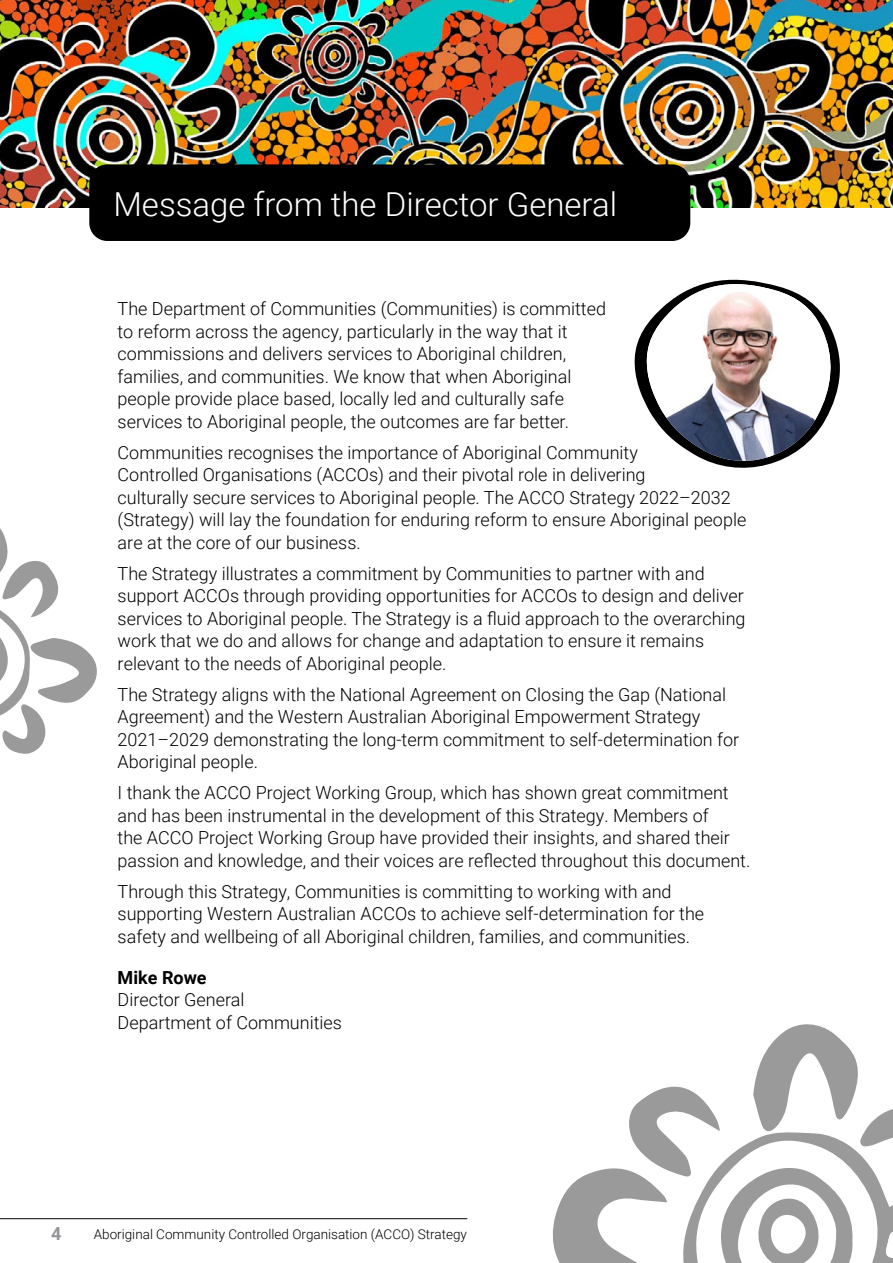
<style>
.page{position:relative;width:893px;height:1263px;background:#fff}
.page>*{position:absolute;margin:0;border:0;box-sizing:border-box;transform-origin:0 0}
.t1{font:300 33px "Roboto";color:#fff}
.t2{font:300 18px/22.5px "Roboto";color:#000}
.t3{font:700 18px "Roboto";color:#000}
.t4{font:700 18px "Roboto";color:#939598}
.t5{font:300 13.5px "Roboto";color:#000}
</style>
<div class="page">
<img style="left:0;top:0;width:893px;height:207px">
<svg style="left:552px;top:1024px;width:341px;height:239px"></svg>
<svg style="left:0;top:528px;width:97px;height:226px"></svg>
<div style="left:89px;top:164px;width:601px;height:77px;background:#000;border-radius:18px"></div>
<svg style="left:634px;top:279px;width:206px;height:189px"></svg>
<img style="left:646px;top:284px;width:186px;height:178px">
<hr style="left:0;top:1218px;width:467px;height:1px;background:#000">
<h1 class="t1" style="left:113px;top:181px;width:505px">Message from the Director General</h1>
<p class="t2" style="left:118px;top:297px;width:490px">The Department of Communities (Communities) is committed to reform across the agency, particularly in the way that it commissions and delivers services to Aboriginal children, families, and communities. We know that when Aboriginal people provide place based, locally led and culturally safe services to Aboriginal people, the outcomes are far better.</p>
<p class="t2" style="left:118px;top:440px;width:630px">Communities recognises the importance of Aboriginal Community<br>Controlled Organisations (ACCOs) and their pivotal role in delivering<br>culturally secure services to Aboriginal people. The ACCO Strategy 2022–2032 (Strategy) will lay the foundation for enduring reform to ensure Aboriginal people are at the core of our business.</p>
<p class="t2" style="left:118px;top:561px;width:629px">The Strategy illustrates a commitment by Communities to partner with and support ACCOs through providing opportunities for ACCOs to design and deliver services to Aboriginal people. The Strategy is a fluid approach to the overarching work that we do and allows for change and adaptation to ensure it remains relevant to the needs of Aboriginal people.</p>
<p class="t2" style="left:118px;top:682px;width:623px">The Strategy aligns with the National Agreement on Closing the Gap (National Agreement) and the Western Australian Aboriginal Empowerment Strategy 2021–2029 demonstrating the long-term commitment to self-determination for Aboriginal people.</p>
<p class="t2" style="left:118px;top:781px;width:634px">I thank the ACCO Project Working Group, which has shown great commitment and has been instrumental in the development of this Strategy. Members of<br>the ACCO Project Working Group have provided their insights, and shared their passion and knowledge, and their voices are reflected throughout this document.</p>
<p class="t2" style="left:118px;top:879px;width:588px">Through this Strategy, Communities is committing to working with and supporting Western Australian ACCOs to achieve self-determination for the safety and wellbeing of all Aboriginal children, families, and communities.</p>
<p class="t3" style="left:118px;top:964px;width:90px">Mike Rowe</p>
<p class="t2" style="left:118px;top:988px;width:226px">Director General<br>Department of Communities</p>
<p class="t4" style="left:51px;top:1221px;width:12px">4</p>
<p class="t5" style="left:94px;top:1224px;width:375px">Aboriginal Community Controlled Organisation (ACCO) Strategy</p>
</div>
